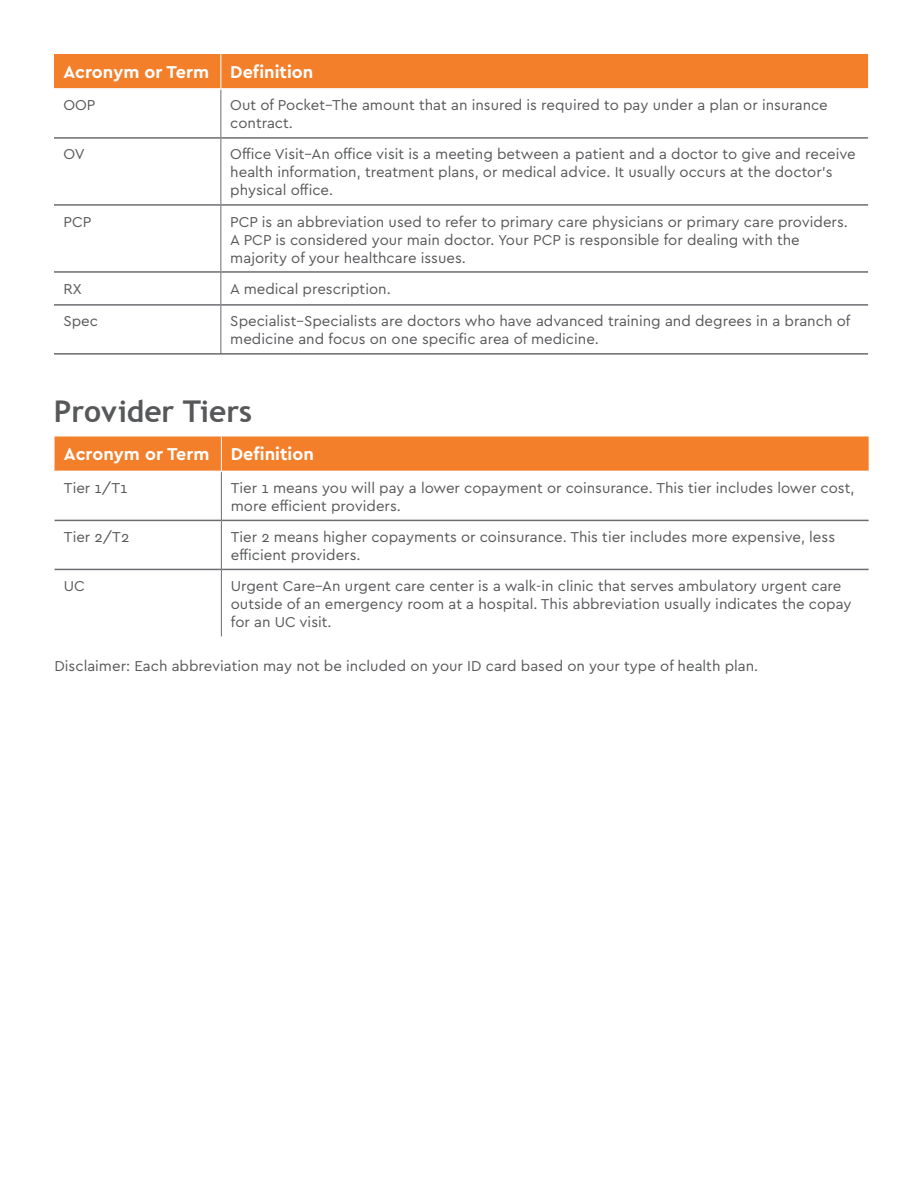
<style>
.page{position:relative;width:918px;height:1188px;background:#fff}
.page>*{position:absolute;margin:0;border:0;box-sizing:border-box;transform-origin:0 0}
.t1{font:700 30px "Trebuchet MS";color:#57585a}
.t2{font:700 18px "Cera CY";color:#fff}
.t3{font:15px/18px "Cera CY";color:#57585a}
</style>
<div class="page">
<div style="left:54px;top:54px;width:814px;height:34px;background:#f47f2a"></div>
<hr style="left:54px;top:137px;width:166px;height:2px;background:#6c6d70">
<hr style="left:221px;top:137px;width:647px;height:2px;background:#6c6d70">
<hr style="left:54px;top:204px;width:166px;height:2px;background:#6c6d70">
<hr style="left:221px;top:204px;width:647px;height:2px;background:#6c6d70">
<hr style="left:54px;top:271px;width:166px;height:2px;background:#6c6d70">
<hr style="left:221px;top:271px;width:647px;height:2px;background:#6c6d70">
<hr style="left:54px;top:304px;width:166px;height:2px;background:#6c6d70">
<hr style="left:221px;top:304px;width:647px;height:2px;background:#6c6d70">
<hr style="left:220px;top:54px;width:1px;height:34px;background:#fff">
<hr style="left:220px;top:90px;width:1px;height:48px;background:#6c6d70">
<hr style="left:220px;top:138px;width:1px;height:67px;background:#6c6d70">
<hr style="left:220px;top:205px;width:1px;height:67px;background:#6c6d70">
<hr style="left:220px;top:272px;width:1px;height:33px;background:#6c6d70">
<hr style="left:220px;top:305px;width:1px;height:49px;background:#6c6d70">
<hr style="left:54px;top:354px;width:167px;height:1px;background:#231f20">
<hr style="left:221px;top:354px;width:647px;height:1px;background:#231f20">
<div style="left:55px;top:436px;width:814px;height:35px;background:#f47f2a"></div>
<hr style="left:55px;top:569px;width:166px;height:1px;background:#6c6d70">
<hr style="left:222px;top:569px;width:647px;height:1px;background:#6c6d70">
<hr style="left:55px;top:520px;width:166px;height:1px;background:#6c6d70">
<hr style="left:222px;top:520px;width:647px;height:1px;background:#6c6d70">
<hr style="left:221px;top:472px;width:1px;height:48px;background:#6c6d70">
<hr style="left:221px;top:520px;width:1px;height:49px;background:#6c6d70">
<hr style="left:221px;top:569px;width:1px;height:67px;background:#6c6d70">
<hr style="left:221px;top:437px;width:1px;height:34px;background:#fff">
<p class="t2" style="left:63px;top:62px;width:147px">Acronym or Term</p>
<p class="t2" style="left:230px;top:62px;width:85px">Definition</p>
<p class="t3" style="left:63px;top:96px;width:34px">OOP</p>
<p class="t3" style="left:230px;top:96px;width:599px">Out of Pocket–The amount that an insured is required to pay under a plan or insurance contract.</p>
<p class="t3" style="left:63px;top:145px;width:23px">OV</p>
<p class="t3" style="left:230px;top:145px;width:627px">Office Visit–An office visit is a meeting between a patient and a doctor to give and receive health information, treatment plans, or medical advice. It usually occurs at the doctor’s physical office.</p>
<p class="t3" style="left:63px;top:212px;width:29px">PCP</p>
<p class="t3" style="left:230px;top:212px;width:619px">PCP is an abbreviation used to refer to primary care physicians or primary care providers.<br>A PCP is considered your main doctor. Your PCP is responsible for dealing with the majority of your healthcare issues.</p>
<p class="t3" style="left:63px;top:280px;width:20px">RX</p>
<p class="t3" style="left:230px;top:280px;width:162px">A medical prescription.</p>
<p class="t3" style="left:63px;top:312px;width:36px">Spec</p>
<p class="t3" style="left:230px;top:312px;width:622px">Specialist–Specialists are doctors who have advanced training and degrees in a branch of medicine and focus on one specific area of medicine.</p>
<p class="t1" style="left:54px;top:393px;width:200px">Provider Tiers</p>
<p class="t2" style="left:64px;top:444px;width:147px">Acronym or Term</p>
<p class="t2" style="left:231px;top:444px;width:85px">Definition</p>
<p class="t3" style="left:64px;top:479px;width:65px">Tier 1/T1</p>
<p class="t3" style="left:231px;top:479px;width:625px">Tier 1 means you will pay a lower copayment or coinsurance. This tier includes lower cost, more efficient providers.</p>
<p class="t3" style="left:64px;top:528px;width:67px">Tier 2/T2</p>
<p class="t3" style="left:231px;top:528px;width:606px">Tier 2 means higher copayments or coinsurance. This tier includes more expensive, less efficient providers.</p>
<p class="t3" style="left:64px;top:577px;width:23px">UC</p>
<p class="t3" style="left:231px;top:577px;width:622px">Urgent Care–An urgent care center is a walk-in clinic that serves ambulatory urgent care outside of an emergency room at a hospital. This abbreviation usually indicates the copay for an UC visit.</p>
<p class="t3" style="left:55px;top:657px;width:705px">Disclaimer: Each abbreviation may not be included on your ID card based on your type of health plan.</p>
</div>
